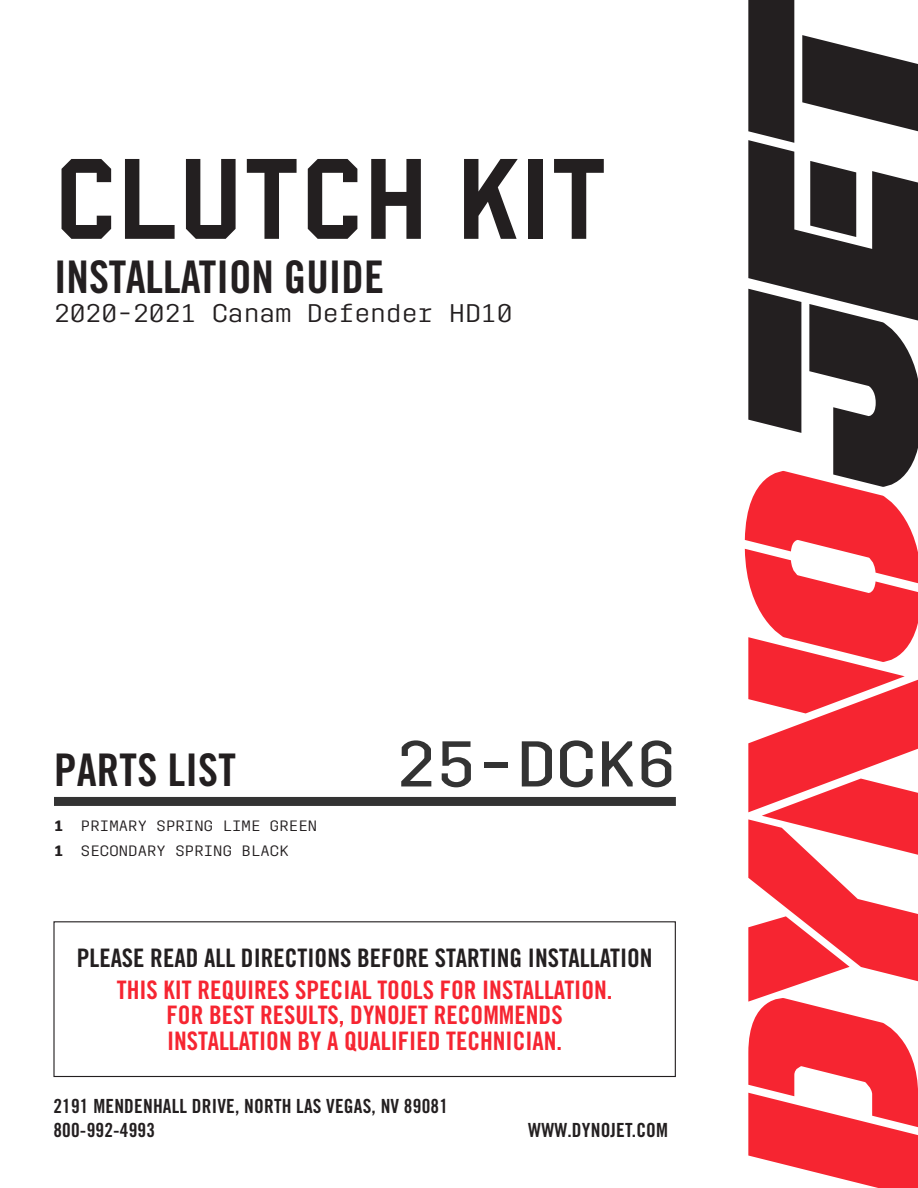
<style>
.page{position:relative;width:918px;height:1188px;background:#fff}
.page>*{position:absolute;margin:0;border:0;box-sizing:border-box;transform-origin:0 0}
.Product_Title{font:112.5px "Hoboken High Sans Serif";color:#231f20}
.t1{font:500 64.5px "Trim Mono";color:#333}
.Section_Title{font:45px "Trade Gothic LT Std Bd Cn 20";color:#231f20}
.Warning_Title{font:25.5px/25.5px "Trade Gothic LT Std Bd Cn 20";color:#f62531;text-align:center}
.Warning_Title-2{font:25.5px "Trade Gothic LT Std Bd Cn 20";color:#231f20}
.t2{font:25.5px "Trim Mono";color:#231f20}
.General_Text{font:19.5px "Trade Gothic LT Std Bd Cn 20";letter-spacing:.01em;color:#231f20}
.Parts_List{font:15px "Trim Mono";letter-spacing:.01em;color:#231f20}
.s1{font-weight:700}
</style>
<div class="page">
<svg style="left:745px;top:0;width:173px;height:1188px"></svg>
<div style="left:54px;top:797px;width:622px;height:9px;background:#333"></div>
<div style="left:53px;top:921px;width:623px;height:156px;border:1px solid #231f20"></div>
<p class="Product_Title" style="left:54px;top:132px;width:555px">CLUTCH KIT</p>
<p class="Section_Title" style="left:54px;top:249px;width:331px">INSTALLATION GUIDE</p>
<p class="t2" style="left:54px;top:299px;width:460px">2020-2021 Canam Defender HD10</p>
<p class="Section_Title" style="left:54px;top:742px;width:183px">PARTS LIST</p>
<p class="Parts_List" style="left:54px;top:817px;width:265px"><span class="s1">1</span> PRIMARY SPRING LIME GREEN</p>
<p class="Parts_List" style="left:54px;top:842px;width:236px"><span class="s1">1</span> SECONDARY SPRING BLACK</p>
<p class="t1" style="left:396px;top:727px;width:281px">25-DCK6</p>
<p class="Warning_Title-2" style="left:77px;top:942px;width:577px">PLEASE READ ALL DIRECTIONS BEFORE STARTING INSTALLATION</p>
<p class="Warning_Title" style="left:117px;top:977px;width:497px">THIS KIT REQUIRES SPECIAL TOOLS FOR INSTALLATION.<br>FOR BEST RESULTS, DYNOJET RECOMMENDS<br>INSTALLATION BY A QUALIFIED TECHNICIAN.</p>
<p class="General_Text" style="left:53px;top:1095px;width:396px">2191 MENDENHALL DRIVE, NORTH LAS VEGAS, NV 89081</p>
<p class="General_Text" style="left:53px;top:1118px;width:103px">800-992-4993</p>
<p class="General_Text" style="left:528px;top:1118px;width:141px">WWW.DYNOJET.COM</p>
</div>
